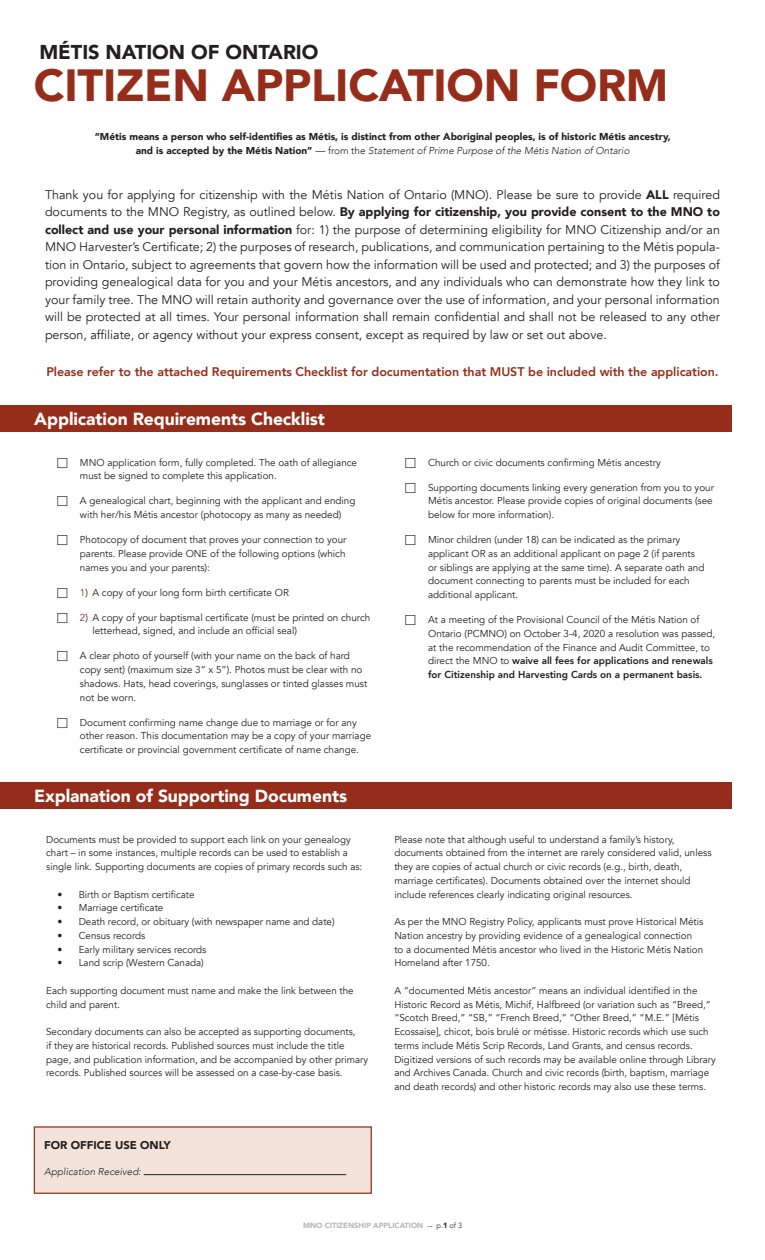
<style>
.page{position:relative;width:765px;height:1260px;background:#fff}
.page>*{position:absolute;margin:0;border:0;box-sizing:border-box;transform-origin:0 0}
.t1{font:900 45px "Avenir";letter-spacing:-.005em;color:#962d1a}
.t2{font:900 20px "Avenir";color:#231f20}
.t3{font:900 17.5px "Avenir";letter-spacing:-.005em;color:#fff}
.body{font:12.5px/17.5px "Avenir";color:#231f20;text-align:justify}
.body-2{font:800 12.5px "Avenir";letter-spacing:-.005em;color:#962d1a}
.body-3{font:900 11.25px "Avenir";color:#231f20}
.body-4{font:10px/13.8px "Avenir";color:#231f20}
.t4{font:900 10px/13.8px "Avenir";color:#231f20;text-align:center}
.body-5{font:italic 300 10px "Avenir";color:#231f20}
.t5{font:900 7.5px "Avenir";color:#b6b7bb}
.s1{font-weight:300}
.s2{font-weight:300;font-style:italic}
.s3{font-weight:900}
.s4{color:#962d1a}
.s5{font-weight:800}
.s6{font-weight:300;color:#231f20}
.s7{color:#231f20}
</style>
<div class="page">
<div style="left:0;top:405px;width:732px;height:27px;background:#962d1a"></div>
<div style="left:0;top:782px;width:732px;height:27px;background:#962d1a"></div>
<div style="left:34px;top:1126px;width:338px;height:68px;background:#f3e3db;border:1px solid #962d1a"></div>
<hr style="left:144px;top:1174px;width:202px;height:1px;background:#231f20">
<p class="t2" style="left:39px;top:35px;width:281px">MÉTIS NATION OF ONTARIO</p>
<p class="t1" style="left:34px;top:47px;width:636px">CITIZEN APPLICATION FORM</p>
<p class="t4" style="left:95px;top:129px;width:577px">“Métis means a person who self-identifies as Métis, is distinct from other Aboriginal peoples, is of historic Métis ancestry, and is accepted by the Métis Nation” <span class="s1">— from the</span> <span class="s2">Statement of Prime Purpose of the Métis Nation of Ontario</span></p>
<p class="body" style="left:45px;top:186px;width:677px">Thank you for applying for citizenship with the Métis Nation of Ontario (MNO). Please be sure to provide <span class="s3">ALL</span> required documents to the MNO Registry, as outlined below. <span class="s3">By applying for citizenship, you provide consent to the MNO to collect and use your personal information</span> for: 1) the purpose of determining eligibility for MNO Citizenship and/or an MNO Harvester’s Certificate; 2) the purposes of research, publications, and communication pertaining to the Métis popula&shy;tion in Ontario, subject to agreements that govern how the information will be used and protected; and 3) the purposes of providing genealogical data for you and your Métis ancestors, and any individuals who can demonstrate how they link to your family tree. The MNO will retain authority and governance over the use of information, and your personal information will be protected at all times. Your personal information shall remain confidential and shall not be released to any other person, affiliate, or agency without your express consent, except as required by law or set out above.</p>
<p class="body-2" style="left:46px;top:362px;width:674px">Please refer to the attached Requirements Checklist for documentation that MUST be included with the application.</p>
<p class="t3" style="left:34px;top:403px;width:292px">Application Requirements Checklist</p>
<p class="body-4" style="left:80px;top:455px;width:279px">MNO application form, fully completed. The oath of allegiance must be signed to complete this application.</p>
<p class="body-4" style="left:80px;top:494px;width:277px">A genealogical chart, beginning with the applicant and ending with her/his Métis ancestor (photocopy as many as needed)</p>
<p class="body-4" style="left:80px;top:533px;width:268px;text-align:justify">Photocopy of document that proves your connection to your parents. Please provide ONE of the following options (which names you and your parents):</p>
<p class="body-4" style="left:80px;top:585px;width:210px"><span class="s4">1</span>) A copy of your long form birth certificate OR</p>
<p class="body-4" style="left:92px;top:610px;width:279px;text-indent:-12px"><span class="s4">2</span>) A copy of your baptismal certificate (must be printed on church letterhead, signed, and include an official seal)</p>
<p class="body-4" style="left:80px;top:649px;width:289px">A clear photo of yourself (with your name on the back of hard copy sent) (maximum size 3” x 5”). Photos must be clear with no shadows. Hats, head coverings, sunglasses or tinted glasses must not be worn.</p>
<p class="body-4" style="left:80px;top:715px;width:293px">Document confirming name change due to marriage or for any other reason. This documentation may be a copy of your marriage certificate or provincial government certificate of name change.</p>
<p class="t3" style="left:34px;top:781px;width:314px">Explanation of Supporting Documents</p>
<p class="body-4" style="left:46px;top:832px;width:318px">Documents must be provided to support each link on your genealogy chart – in some instances, multiple records can be used to establish a single link. Supporting documents are copies of primary records such as:</p>
<p class="body-4" style="left:57px;top:887px;width:139px">• Birth or Baptism certificate</p>
<p class="body-4" style="left:57px;top:901px;width:107px">• Marriage certificate</p>
<p class="body-4" style="left:57px;top:915px;width:279px">• Death record, or obituary (with newspaper name and date)</p>
<p class="body-4" style="left:57px;top:929px;width:89px">• Census records</p>
<p class="body-4" style="left:57px;top:942px;width:150px">• Early military services records</p>
<p class="body-4" style="left:57px;top:956px;width:148px">• Land scrip (Western Canada)</p>
<p class="body-4" style="left:46px;top:984px;width:309px">Each supporting document must name and make the link between the child and parent.</p>
<p class="body-4" style="left:46px;top:1025px;width:323px">Secondary documents can also be accepted as supporting documents,<br>if they are historical records. Published sources must include the title page, and publication information, and be accompanied by other primary records. Published sources will be assessed on a case-by-case basis.</p>
<p class="body-3" style="left:44px;top:1136px;width:128px">FOR OFFICE USE ONLY</p>
<p class="body-5" style="left:44px;top:1166px;width:98px">Application Received:</p>
<p class="body-4" style="left:428px;top:455px;width:234px">Church or civic documents confirming Métis ancestry</p>
<p class="body-4" style="left:428px;top:480px;width:287px">Supporting documents linking every generation from you to your<br>Métis ancestor. Please provide copies of original documents (see below for more information).</p>
<p class="body-4" style="left:428px;top:533px;width:278px">Minor children (under 18) can be indicated as the primary applicant OR as an additional applicant on page 2 (if parents or siblings are applying at the same time). A separate oath and document connecting to parents must be included for each additional applicant.</p>
<p class="body-4" style="left:428px;top:613px;width:289px">At a meeting of the Provisional Council of the Métis Nation of Ontario (PCMNO) on October 3-4, 2020 a resolution was passed, at the recommendation of the Finance and Audit Committee, to direct the MNO to <span class="s5">waive all fees for applications and renewals for Citizenship and Harvesting Cards on a permanent basis.</span></p>
<p class="body-4" style="left:394px;top:832px;width:319px">Please note that although useful to understand a family’s history, documents obtained from the internet are rarely considered valid, unless they are copies of actual church or civic records (e.g., birth, death, marriage certificates). Documents obtained over the internet should include references clearly indicating original resources.</p>
<p class="body-4" style="left:394px;top:915px;width:311px">As per the MNO Registry Policy, applicants must prove Historical Métis Nation ancestry by providing evidence of a genealogical connection to a documented Métis ancestor who lived in the Historic Métis Nation Homeland after 1750.</p>
<p class="body-4" style="left:394px;top:984px;width:323px">A “documented Métis ancestor” means an individual identified in the Historic Record as Métis, Michif, Halfbreed (or variation such as “Breed,” “Scotch Breed,” “SB,” “French Breed,” “Other Breed,” “M.E.” [Métis Ecossaise], chicot, bois brulé or métisse. Historic records which use such terms include Métis Scrip Records, Land Grants, and census records.<br>Digitized versions of such records may be available online through Library and Archives Canada. Church and civic records (birth, baptism, marriage and death records) and other historic records may also use these terms.</p>
<p class="t5" style="left:303px;top:1219px;width:160px">MNO CITIZENSHIP APPLICATION <span class="s6">-- p.</span><span class="s7">1</span> <span class="s6">of 3</span></p>
</div>
